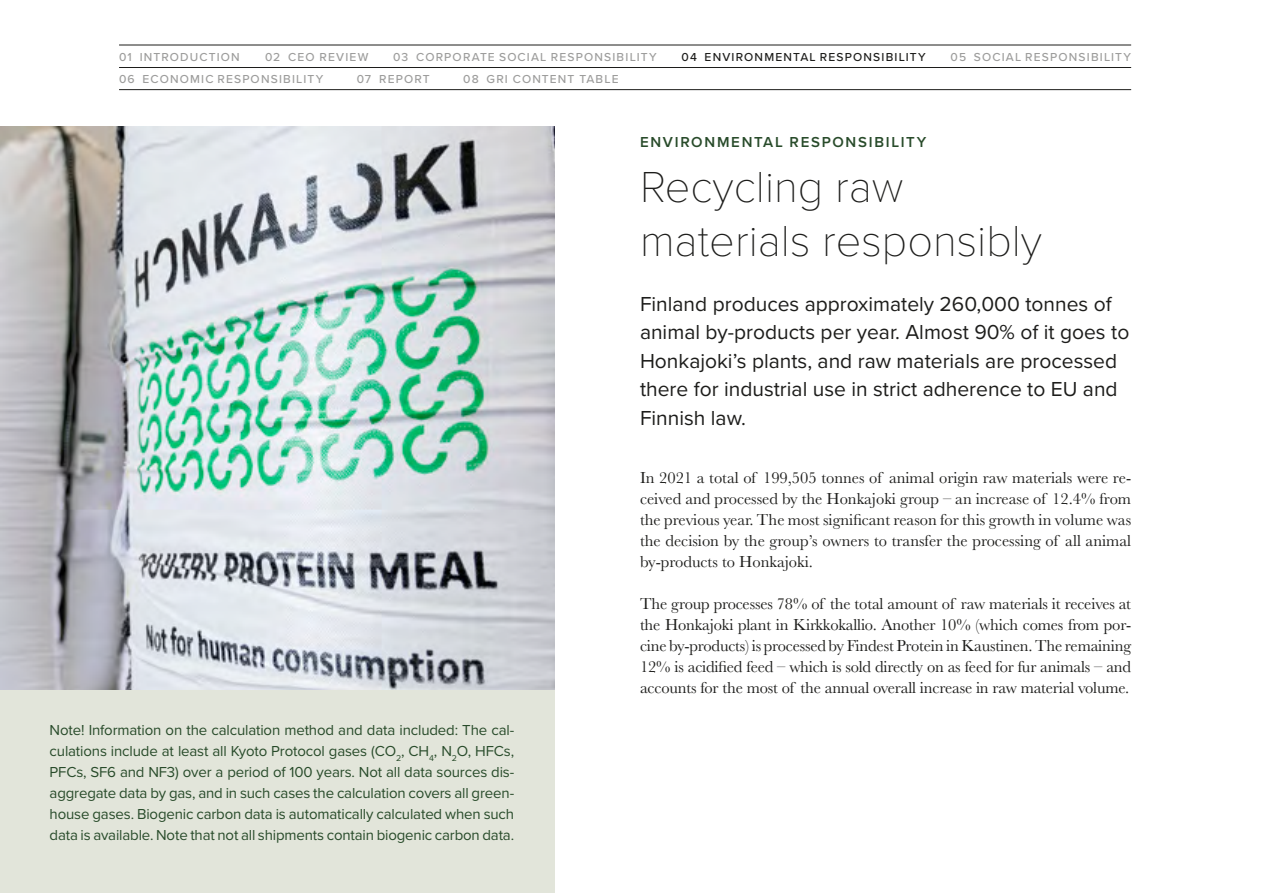
<style>
.page{position:relative;width:1263px;height:893px;background:#fff}
.page>*{position:absolute;margin:0;border:0;box-sizing:border-box;transform-origin:0 0}
.t1{font:100 45px "Proxima Nova T";color:#1d1d1b}
.H2_ingressi{font:21px/28.5px "Proxima Nova";color:#1d1d1b}
.p1{font:16.5px/21px "Baskerville";letter-spacing:-.01em;color:#1d1d1b;text-align:justify}
.t2{font:300 16.5px "Proxima Nova";color:#575756}
.p1_vaihtoehto{font:15px/21px "Proxima Nova";letter-spacing:-.01em;color:#284b2a;text-align:justify}
.t3{font:600 15px "Proxima Nova";letter-spacing:.115em;color:#284b2a}
.t4{font:500 12px "Proxima Nova";letter-spacing:.1em;color:#9d9d9c}
.t5{font:500 12px "Proxima Nova";letter-spacing:.1em;color:#1d1d1b}
</style>
<div class="page">
<hr style="left:119px;top:45px;width:1012px;height:1px;background:#1d1d1b">
<hr style="left:119px;top:67px;width:1012px;height:1px;background:#1d1d1b">
<hr style="left:119px;top:89px;width:1012px;height:1px;background:#1d1d1b">
<img style="left:0;top:126px;width:555px;height:565px">
<div style="left:0;top:691px;width:555px;height:202px;background:#e2e5da"></div>
<p class="t4" style="left:119px;top:48px;width:122px">01 INTRODUCTION</p>
<p class="t4" style="left:265px;top:48px;width:105px">02 CEO REVIEW</p>
<p class="t4" style="left:393px;top:48px;width:265px">03 CORPORATE SOCIAL RESPONSIBILITY</p>
<p class="t5" style="left:681px;top:48px;width:246px">04 ENVIRONMENTAL RESPONSIBILITY</p>
<p class="t4" style="left:950px;top:48px;width:182px">05 SOCIAL RESPONSIBILITY</p>
<p class="t4" style="left:119px;top:70px;width:206px">06 ECONOMIC RESPONSIBILITY</p>
<p class="t4" style="left:357px;top:70px;width:74px">07 REPORT</p>
<p class="t4" style="left:463px;top:70px;width:157px">08 GRI CONTENT TABLE</p>
<p class="t3" style="left:640px;top:131px;width:288px">ENVIRONMENTAL RESPONSIBILITY</p>
<p class="t1" style="left:640px;top:154px;width:265px">Recycling raw</p>
<p class="t1" style="left:640px;top:208px;width:404px">materials responsibly</p>
<p class="H2_ingressi" style="left:640px;top:288px;width:491px">Finland produces approximately 260,000 tonnes of animal by-products per year. Almost 90% of it goes to Honkajoki’s plants, and raw materials are processed there for industrial use in strict adherence to EU and Finnish law.</p>
<p class="p1_vaihtoehto" style="left:50px;top:719px;width:466px">Note! Information on the calculation method and data included: The cal&shy;culations include at least all Kyoto Protocol gases (CO<sub>2</sub>, CH<sub>4</sub>, N<sub>2</sub>O, HFCs, PFCs, SF6 and NF3) over a period of 100 years. Not all data sources dis&shy;aggregate data by gas, and in such cases the calculation covers all green&shy;house gases. Biogenic carbon data is automatically calculated when such data is available. Note that not all shipments contain biogenic carbon data.</p>
<p class="t2" style="left:119px;top:814px;width:16px">14</p>
<p class="p1" style="left:640px;top:467px;width:493px">In 2021 a total of 199,505 tonnes of animal origin raw materials were re&shy;ceived and processed by the Honkajoki group – an increase of 12.4% from the previous year. The most significant reason for this growth in volume was the decision by the group’s owners to transfer the processing of all animal by-products to Honkajoki.</p>
<p class="p1" style="left:640px;top:593px;width:493px">The group processes 78% of the total amount of raw materials it receives at the Honkajoki plant in Kirkkokallio. Another 10% (which comes from por&shy;cine by-products) is processed by Findest Protein in Kaustinen. The remaining 12% is acidified feed – which is sold directly on as feed for fur animals – and accounts for the most of the annual overall increase in raw material volume.</p>
</div>
